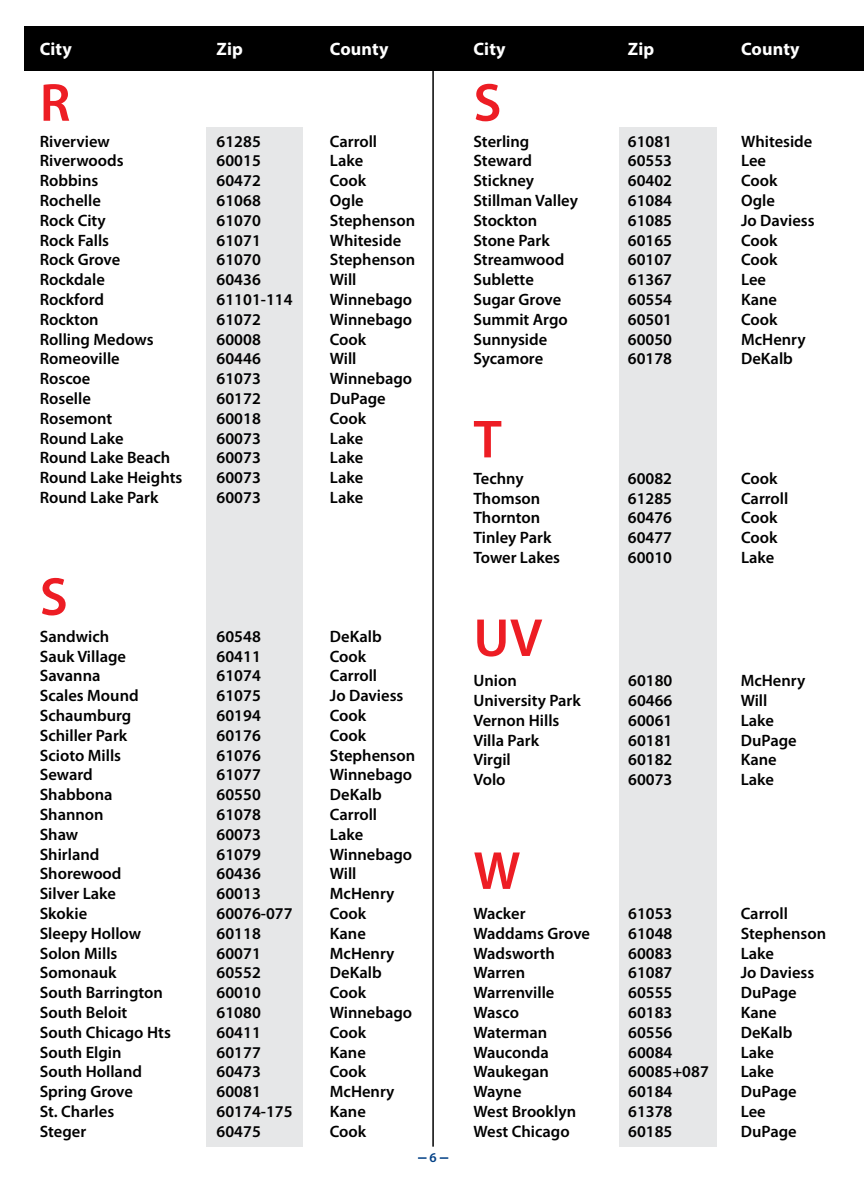
<style>
.page{position:relative;width:864px;height:1188px;background:#fff}
.page>*{position:absolute;margin:0;border:0;box-sizing:border-box;transform-origin:0 0}
.t1{font:600 54px "Myriad Pro";color:#ed1d24}
.t2{font:700 18px "Myriad Pro";letter-spacing:.01em;color:#fff}
.t3{font:600 16.5px/19.8px "Myriad Pro";color:#000}
.t4{font:600 13.5px "Myriad Pro";color:#003f85}
</style>
<div class="page">
<div style="left:619px;top:127px;width:98px;height:1020px;background:#e6e7e8"></div>
<div style="left:207px;top:127px;width:96px;height:1020px;background:#e6e7e8"></div>
<hr style="left:432px;top:40px;width:2px;height:1107px;background:#000">
<div style="left:24px;top:26px;width:840px;height:45px;background:#000"></div>
<svg style="left:440px;top:1157px;width:8px;height:2px"></svg>
<svg style="left:418px;top:1157px;width:8px;height:2px"></svg>
<p class="t2" style="left:40px;top:37px;width:34px">City</p>
<p class="t2" style="left:217px;top:37px;width:28px">Zip</p>
<p class="t2" style="left:330px;top:37px;width:60px">County</p>
<h1 class="t1" style="left:40px;top:68px;width:32px">R</h1>
<p class="t2" style="left:473px;top:37px;width:34px">City</p>
<p class="t2" style="left:628px;top:37px;width:28px">Zip</p>
<p class="t2" style="left:741px;top:37px;width:60px">County</p>
<h1 class="t1" style="left:473px;top:68px;width:30px">S</h1>
<p class="t3" style="left:40px;top:131px;width:144px">Riverview<br>Riverwoods<br>Robbins<br>Rochelle<br>Rock City<br>Rock Falls<br>Rock Grove<br>Rockdale<br>Rockford<br>Rockton<br>Rolling Medows<br>Romeoville<br>Roscoe<br>Roselle<br>Rosemont<br>Round Lake<br>Round Lake Beach<br>Round Lake Heights<br>Round Lake Park</p>
<p class="t3" style="left:217px;top:131px;width:77px">61285<br>60015<br>60472<br>61068<br>61070<br>61071<br>61070<br>60436<br>61101-114<br>61072<br>60008<br>60446<br>61073<br>60172<br>60018<br>60073<br>60073<br>60073<br>60073</p>
<p class="t3" style="left:330px;top:131px;width:87px">Carroll<br>Lake<br>Cook<br>Ogle<br>Stephenson<br>Whiteside<br>Stephenson<br>Will<br>Winnebago<br>Winnebago<br>Cook<br>Will<br>Winnebago<br>DuPage<br>Cook<br>Lake<br>Lake<br>Lake<br>Lake</p>
<p class="t3" style="left:473px;top:131px;width:106px">Sterling<br>Steward<br>Stickney<br>Stillman Valley<br>Stockton<br>Stone Park<br>Streamwood<br>Sublette<br>Sugar Grove<br>Summit Argo<br>Sunnyside<br>Sycamore</p>
<p class="t3" style="left:628px;top:131px;width:46px;text-align:justify">61081<br>60553<br>60402<br>61084<br>61085<br>60165<br>60107<br>61367<br>60554<br>60501<br>60050<br>60178</p>
<p class="t3" style="left:741px;top:131px;width:75px">Whiteside<br>Lee<br>Cook<br>Ogle<br>Jo Daviess<br>Cook<br>Cook<br>Lee<br>Kane<br>Cook<br>McHenry<br>DeKalb</p>
<h1 class="t1" style="left:473px;top:405px;width:30px">T</h1>
<p class="t3" style="left:473px;top:468px;width:88px">Techny<br>Thomson<br>Thornton<br>Tinley Park<br>Tower Lakes</p>
<p class="t3" style="left:628px;top:468px;width:46px;text-align:justify">60082<br>61285<br>60476<br>60477<br>60010</p>
<p class="t3" style="left:741px;top:468px;width:49px">Cook<br>Carroll<br>Cook<br>Cook<br>Lake</p>
<h1 class="t1" style="left:40px;top:562px;width:30px">S</h1>
<p class="t3" style="left:40px;top:626px;width:133px">Sandwich<br>Sauk Village<br>Savanna<br>Scales Mound<br>Schaumburg<br>Schiller Park<br>Scioto Mills<br>Seward<br>Shabbona<br>Shannon<br>Shaw<br>Shirland<br>Shorewood<br>Silver Lake<br>Skokie<br>Sleepy Hollow<br>Solon Mills<br>Somonauk<br>South Barrington<br>South Beloit<br>South Chicago Hts<br>South Elgin<br>South Holland<br>Spring Grove<br>St. Charles<br>Steger</p>
<p class="t3" style="left:217px;top:626px;width:77px">60548<br>60411<br>61074<br>61075<br>60194<br>60176<br>61076<br>61077<br>60550<br>61078<br>60073<br>61079<br>60436<br>60013<br>60076-077<br>60118<br>60071<br>60552<br>60010<br>61080<br>60411<br>60177<br>60473<br>60081<br>60174-175<br>60475</p>
<p class="t3" style="left:330px;top:626px;width:87px">DeKalb<br>Cook<br>Carroll<br>Jo Daviess<br>Cook<br>Cook<br>Stephenson<br>Winnebago<br>DeKalb<br>Carroll<br>Lake<br>Winnebago<br>Will<br>McHenry<br>Cook<br>Kane<br>McHenry<br>DeKalb<br>Cook<br>Winnebago<br>Cook<br>Kane<br>Cook<br>McHenry<br>Kane<br>Cook</p>
<p class="t4" style="left:430px;top:1149px;width:9px">6</p>
<h1 class="t1" style="left:473px;top:603px;width:70px">UV</h1>
<p class="t3" style="left:473px;top:670px;width:109px">Union<br>University Park<br>Vernon Hills<br>Villa Park<br>Virgil<br>Volo</p>
<p class="t3" style="left:628px;top:670px;width:46px;text-align:justify">60180<br>60466<br>60061<br>60181<br>60182<br>60073</p>
<p class="t3" style="left:741px;top:670px;width:66px">McHenry<br>Will<br>Lake<br>DuPage<br>Kane<br>Lake</p>
<h1 class="t1" style="left:473px;top:836px;width:48px">W</h1>
<p class="t3" style="left:473px;top:903px;width:118px">Wacker<br>Waddams Grove<br>Wadsworth<br>Warren<br>Warrenville<br>Wasco<br>Waterman<br>Wauconda<br>Waukegan<br>Wayne<br>West Brooklyn<br>West Chicago</p>
<p class="t3" style="left:628px;top:903px;width:82px">61053<br>61048<br>60083<br>61087<br>60555<br>60183<br>60556<br>60084<br>60085+087<br>60184<br>61378<br>60185</p>
<p class="t3" style="left:741px;top:903px;width:87px">Carroll<br>Stephenson<br>Lake<br>Jo Daviess<br>DuPage<br>Kane<br>DeKalb<br>Lake<br>Lake<br>DuPage<br>Lee<br>DuPage</p>
</div>
